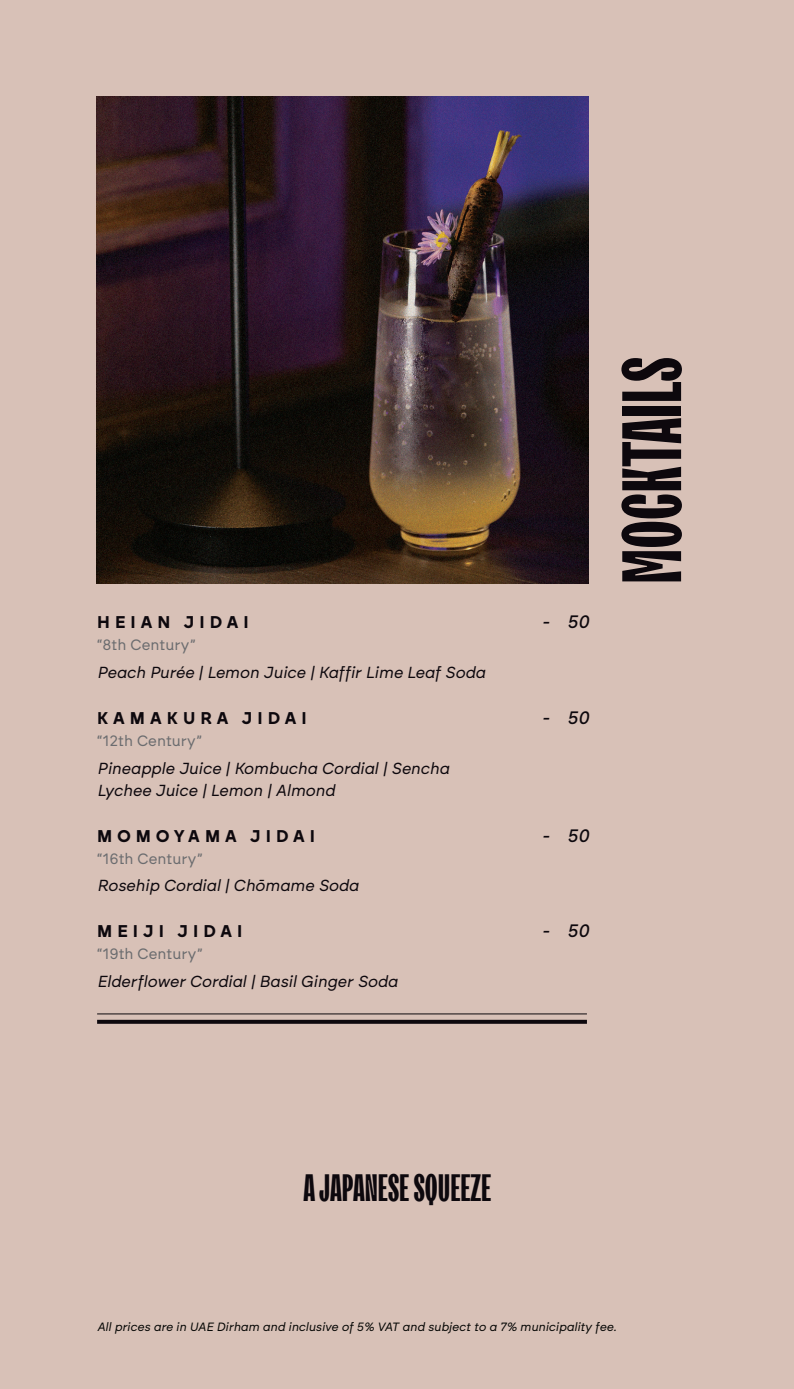
<style>
.page{position:relative;width:794px;height:1389px;background:#d8c1b7}
.page>*{position:absolute;margin:0;border:0;box-sizing:border-box;transform-origin:0 0}
.t1{font:700 84px "TT Trailers";color:#0d080d}
.t2{font:700 38px "TT Trailers";color:#0d080d}
.t3{font:italic 500 18px "Brockmann";color:#0d080d}
.t4{font:700 17px "Brockmann";letter-spacing:.3em;color:#0d080d}
.t5{font:italic 16px/22px "Brockmann";color:#0d080d}
.t6{font:15px "Brockmann";color:#6b6c6f}
.t7{font:italic 12px "Brockmann";color:#040503}
</style>
<div class="page">
<img style="left:96px;top:96px;width:492px;height:488px">
<hr style="left:97px;top:1013px;width:490px;height:1px;background:#0d080d">
<svg style="left:97px;top:1020px;width:490px;height:4px;background:#161015"></svg>
<p class="t4" style="left:97px;top:612px;width:153px">HEIAN JIDAI</p>
<p class="t3" style="left:541px;top:611px;width:49px">- 50</p>
<p class="t6" style="left:97px;top:636px;width:100px">“8th Century”</p>
<p class="t5" style="left:97px;top:661px;width:390px">Peach Purée | Lemon Juice | Kaffir Lime Leaf Soda</p>
<p class="t4" style="left:97px;top:707px;width:211px">KAMAKURA JIDAI</p>
<p class="t3" style="left:541px;top:706px;width:49px">- 50</p>
<p class="t6" style="left:97px;top:731px;width:106px">“12th Century”</p>
<p class="t5" style="left:97px;top:757px;width:354px">Pineapple Juice | Kombucha Cordial | Sencha<br>Lychee Juice | Lemon | Almond</p>
<p class="t4" style="left:97px;top:825px;width:220px">MOMOYAMA JIDAI</p>
<p class="t3" style="left:541px;top:824px;width:49px">- 50</p>
<p class="t6" style="left:97px;top:849px;width:107px">“16th Century”</p>
<p class="t5" style="left:97px;top:874px;width:263px">Rosehip Cordial | Chōmame Soda</p>
<p class="t4" style="left:97px;top:921px;width:147px">MEIJI JIDAI</p>
<p class="t3" style="left:541px;top:920px;width:49px">- 50</p>
<p class="t6" style="left:97px;top:945px;width:107px">“19th Century”</p>
<p class="t5" style="left:97px;top:970px;width:302px">Elderflower Cordial | Basil Ginger Soda</p>
<h1 class="t1" style="left:607px;top:584px;width:229px;rotate:-90deg">MOCKTAILS</h1>
<h2 class="t2" style="left:303px;top:1168px;width:189px">A JAPANESE SQUEEZE</h2>
<p class="t7" style="left:97px;top:1319px;width:521px">All prices are in UAE Dirham and inclusive of 5% VAT and subject to a 7% municipality fee.</p>
</div>
